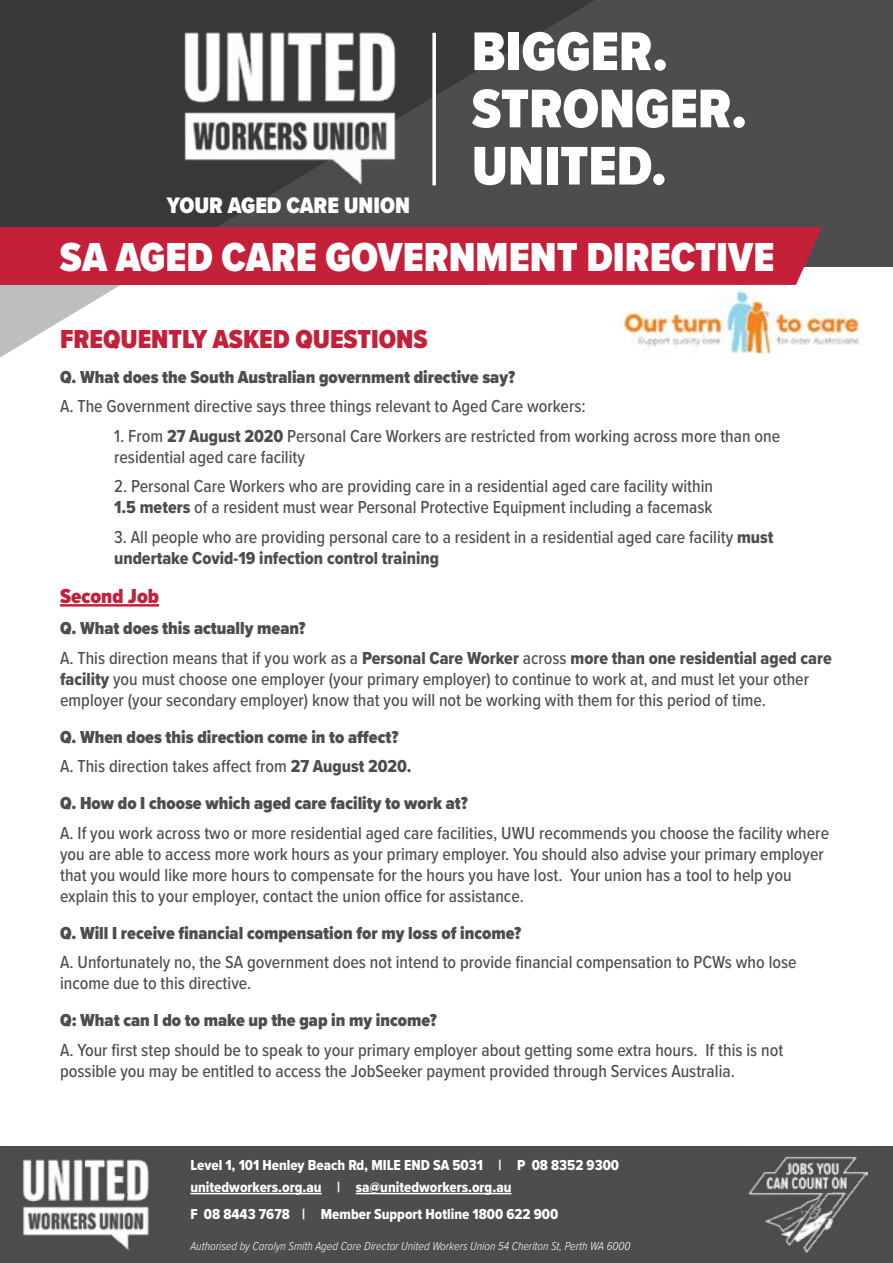
<style>
.page{position:relative;width:893px;height:1263px;background:#fff}
.page>*{position:absolute;margin:0;border:0;box-sizing:border-box;transform-origin:0 0}
.t1{font:900 56.4px/57.2px "Proxima Nova Cond";color:#fff}
.t2{font:900 42px "Proxima Nova Cond";color:#fff}
.t3{font:900 27px "Proxima Nova Cond";color:#c5203a}
.t4{font:900 23.25px "Proxima Nova Cond";color:#fff}
.t5{font:900 21px "Proxima Nova Cond";color:#c5203a}
.t6{font:500 18px/21px "Proxima Nova Cond";color:#4d4d4f}
.t7{font:900 18px/29.5px "Proxima Nova Cond";color:#4d4d4f}
.t8{font:18px "Proxima Nova Cond Extrabld";color:#4d4d4f}
.t9{font:15px/21.6px "Proxima Nova Cond Extrabld";color:#fff}
.t10{font:italic 300 12px "Proxima Nova Cond";color:#fff}
.s1{font-family:"Proxima Nova Cond Extrabld";font-weight:400}
.s2{font-family:"Proxima Nova Cond";font-weight:500}
.s3{font-weight:500}
</style>
<div class="page">
<div style="left:0;top:0;width:893px;height:266px;background:#4d4d4f"></div>
<img style="left:702px;top:290px;width:158px;height:63px">
<svg style="left:0;top:0;width:702px;height:358px"></svg>
<svg style="left:432px;top:33px;width:4px;height:152px"></svg>
<img style="left:171px;top:12px;width:237px;height:184px">
<div style="left:483px;top:227px;width:339px;height:58px;background:#c5203a"></div>
<div style="left:0;top:227px;width:483px;height:58px;background:#c5203a"></div>
<hr style="left:60px;top:604px;width:99px;height:2px;background:#c5203a">
<div style="left:0;top:1147px;width:893px;height:116px;background:#4d4d4f"></div>
<hr style="left:190px;top:1193px;width:132px;height:1px;background:#fff">
<hr style="left:356px;top:1193px;width:155px;height:1px;background:#fff">
<img style="left:23px;top:1159px;width:126px;height:91px">
<img style="left:748px;top:1156px;width:120px;height:97px">
<p class="t4" style="left:167px;top:188px;width:244px">YOUR AGED CARE UNION</p>
<h1 class="t1" style="left:472px;top:22px;width:277px">BIGGER.<br>STRONGER.<br>UNITED.</h1>
<h2 class="t2" style="left:60px;top:226px;width:716px">SA AGED CARE GOVERNMENT DIRECTIVE</h2>
<h3 class="t3" style="left:60px;top:319px;width:369px">FREQUENTLY ASKED QUESTIONS</h3>
<p class="t7" style="left:60px;top:362px;width:456px">Q. What does the South Australian government directive say?</p>
<p class="t6" style="left:60px;top:395px;width:527px">A. The Government directive says three things relevant to Aged Care workers:</p>
<p class="t6" style="left:114px;top:425px;width:668px">1. From <span class="s1">27 August 2020</span> Personal Care Workers are restricted from working across more than one residential aged care facility</p>
<p class="t6" style="left:114px;top:475px;width:600px">2. Personal Care Workers who are providing care in a residential aged care facility within<br><span class="s1">1.5 meters</span> of a resident must wear Personal Protective Equipment including a facemask</p>
<p class="t6" style="left:114px;top:526px;width:661px">3. All people who are providing personal care to a resident in a residential aged care facility <span class="s1">must</span></p>
<p class="t8" style="left:114px;top:545px;width:326px">undertake Covid-19 infection control training</p>
<p class="t5" style="left:60px;top:580px;width:100px">Second Job</p>
<p class="t7" style="left:60px;top:613px;width:247px">Q. What does this actually mean?</p>
<p class="t8" style="left:60px;top:644px;width:773px"><span class="s2">A. This direction means that if you work as a</span> Personal Care Worker <span class="s2">across</span> more than one residential aged care</p>
<p class="t6" style="left:60px;top:668px;width:750px"><span class="s1">facility</span> you must choose one employer (your primary employer) to continue to work at, and must let your other employer (your secondary employer) know that you will not be working with them for this period of time.</p>
<p class="t7" style="left:60px;top:722px;width:353px">Q. When does this direction come in to affect?<br><span class="s3">A. This direction takes affect from</span> <span class="s1">27 August 2020.</span></p>
<p class="t7" style="left:60px;top:788px;width:409px">Q. How do I choose which aged care facility to work at?</p>
<p class="t6" style="left:60px;top:822px;width:770px">A. If you work across two or more residential aged care facilities, UWU recommends you choose the facility where you are able to access more work hours as your primary employer. You should also advise your primary employer that you would like more hours to compensate for the hours you have lost. Your union has a tool to help you explain this to your employer, contact the union office for assistance.</p>
<p class="t7" style="left:60px;top:918px;width:462px">Q. Will I receive financial compensation for my loss of income?</p>
<p class="t6" style="left:60px;top:951px;width:738px">A. Unfortunately no, the SA government does not intend to provide financial compensation to PCWs who lose income due to this directive.</p>
<p class="t7" style="left:60px;top:1005px;width:378px">Q: What can I do to make up the gap in my income?</p>
<p class="t6" style="left:60px;top:1039px;width:725px">A. Your first step should be to speak to your primary employer about getting some extra hours. If this is not possible you may be entitled to access the JobSeeker payment provided through Services Australia.</p>
<p class="t9" style="left:190px;top:1154px;width:430px">Level 1, 101 Henley Beach Rd, MILE END SA 5031 | P 08 8352 9300 unitedworkers.org.au | sa@unitedworkers.org.au</p>
<p class="t9" style="left:190px;top:1203px;width:369px">F 08 8443 7678 | Member Support Hotline 1800 622 900</p>
<p class="t10" style="left:190px;top:1237px;width:442px">Authorised by Carolyn Smith Aged Care Director United Workers Union 54 Cheriton St, Perth WA 6000</p>
</div>
